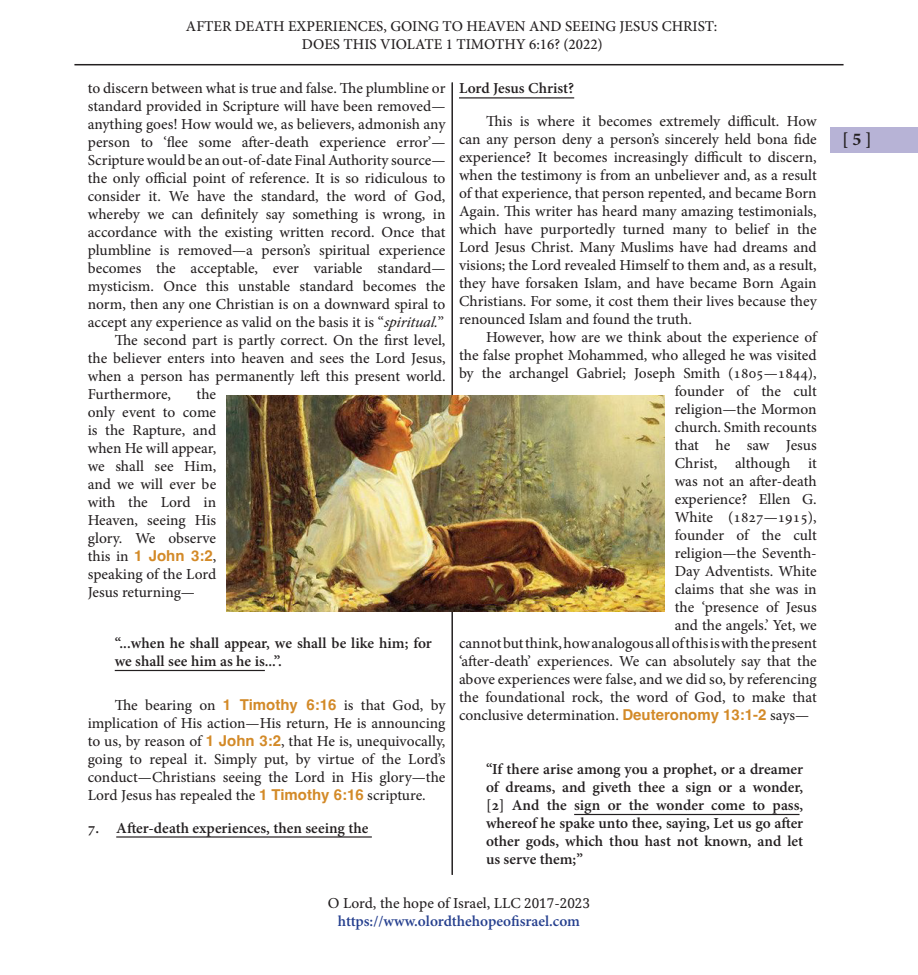
<style>
.page{position:relative;width:918px;height:975px;background:#fff}
.page>*{position:absolute;margin:0;border:0;box-sizing:border-box;transform-origin:0 0}
.t1{font:700 18px "Minion Pro";color:#231f20}
.Body_1{font:15px/18px "Adobe Hebrew";letter-spacing:-.005em;color:#231f20;text-align:justify}
.Single_Quote{font:700 15px/18px "Adobe Hebrew";color:#231f20}
.t2{font:500 15px/18px "Minion Pro";color:#231f20;text-align:center}
.t3{font:700 15px/18px "Adobe Hebrew";color:#253f8e;text-align:center}
.s1{font-style:italic}
.s2{font-family:"Helvetica";font-weight:700;color:#d38a28}
.s3{font-weight:400;color:#231f20}
.s4{font-family:"Droid Serif";font-weight:400;font-size:13.5px;color:#231f20}
</style>
<div class="page">
<div style="left:830px;top:128px;width:88px;height:25px;background:#b7b3d6"></div>
<hr style="left:74px;top:64px;width:770px;height:1px;background:#231f20">
<hr style="left:115px;top:670px;width:150px;height:1px;background:#231f20">
<hr style="left:116px;top:836px;width:256px;height:2px;background:#231f20">
<hr style="left:459px;top:97px;width:115px;height:2px;background:#231f20">
<hr style="left:574px;top:814px;width:226px;height:1px;background:#231f20">
<hr style="left:452px;top:82px;width:1px;height:793px;background:#231f20">
<img style="left:227px;top:396px;width:437px;height:216px">
<p class="t2" style="left:186px;top:17px;width:533px">AFTER DEATH EXPERIENCES, GOING TO HEAVEN AND SEEING JESUS CHRIST:<br>DOES THIS VIOLATE 1 TIMOTHY 6:16? (2022)</p>
<p class="Body_1" style="left:88px;top:80px;width:359px">to discern between what is true and false. The plumbline or standard provided in Scripture will have been removed— anything goes! How would we, as believers, admonish any person to ‘flee some after-death experience error’— Scripture would be an out-of-date Final Authority source— the only official point of reference. It is so ridiculous to consider it. We have the standard, the word of God, whereby we can definitely say something is wrong, in accordance with the existing written record. Once that plumbline is removed—a person’s spiritual experience becomes the acceptable, ever variable standard— mysticism. Once this unstable standard becomes the norm, then any one Christian is on a downward spiral to accept any experience as valid on the basis it is “<span class="s1">spiritual.</span>”</p>
<p class="Body_1" style="left:88px;top:332px;width:359px;text-indent:27px">The second part is partly correct. On the first level, the believer enters into heaven and sees the Lord Jesus, when a person has permanently left this present world.<br>Furthermore,</p>
<p class="Body_1" style="left:88px;top:386px;width:130px;text-indent:109px">the only event to come is the Rapture, and when He will appear, we shall see Him, and we will ever be with the Lord in Heaven, seeing His glory. We observe this in <span class="s2">1 John 3:2</span>, speaking of the Lord Jesus returning—</p>
<p class="Single_Quote" style="left:115px;top:634px;width:319px">“...when he shall appear, we shall be like him; for we shall see him as he is...”.</p>
<p class="Body_1" style="left:88px;top:696px;width:359px;text-indent:27px">The bearing on <span class="s2">1 Timothy 6:16</span> is that God, by implication of His action—His return, He is announcing to us, by reason of <span class="s2">1 John 3:2</span>, that He is, unequivocally, going to repeal it. Simply put, by virtue of the Lord’s conduct—Christians seeing the Lord in His glory—the Lord Jesus has repealed the <span class="s2">1 Timothy 6:16</span> scripture.</p>
<p class="Single_Quote" style="left:88px;top:819px;width:282px">7. After-death experiences, then seeing the</p>
<p class="Single_Quote" style="left:459px;top:80px;width:117px">Lord Jesus Christ?</p>
<p class="Body_1" style="left:459px;top:113px;width:359px;text-indent:27px">This is where it becomes extremely difficult. How can any person deny a person’s sincerely held bona fide experience? It becomes increasingly difficult to discern, when the testimony is from an unbeliever and, as a result of that experience, that person repented, and became Born Again. This writer has heard many amazing testimonials, which have purportedly turned many to belief in the Lord Jesus Christ. Many Muslims have had dreams and visions; the Lord revealed Himself to them and, as a result, they have forsaken Islam, and have became Born Again Christians. For some, it cost them their lives because they renounced Islam and found the truth.</p>
<p class="Body_1" style="left:486px;top:329px;width:332px">However, how are we think about the experience of</p>
<p class="Body_1" style="left:459px;top:347px;width:359px">the false prophet Mohammed, who alleged he was visited</p>
<p class="Body_1" style="left:459px;top:365px;width:359px">by the archangel Gabriel; Joseph Smith (1805—1844),</p>
<p class="Body_1" style="left:675px;top:383px;width:143px">founder of the cult</p>
<p class="Body_1" style="left:675px;top:401px;width:143px">religion—the Mormon</p>
<p class="Body_1" style="left:675px;top:419px;width:143px">church. Smith recounts</p>
<p class="Body_1" style="left:675px;top:437px;width:143px">that he saw Jesus</p>
<p class="Body_1" style="left:675px;top:455px;width:143px">Christ, although it</p>
<p class="Body_1" style="left:675px;top:473px;width:143px">was not an after-death</p>
<p class="Body_1" style="left:675px;top:491px;width:143px">experience? Ellen G.</p>
<p class="Body_1" style="left:675px;top:509px;width:143px">White (1827—1915),</p>
<p class="Body_1" style="left:675px;top:527px;width:143px">founder of the cult</p>
<p class="Body_1" style="left:675px;top:545px;width:143px">religion—the Seventh-</p>
<p class="Body_1" style="left:675px;top:563px;width:143px">Day Adventists. White</p>
<p class="Body_1" style="left:675px;top:581px;width:143px">claims that she was in</p>
<p class="Body_1" style="left:675px;top:599px;width:143px">the ‘presence of Jesus</p>
<p class="Body_1" style="left:675px;top:617px;width:143px">and the angels.’ Yet, we</p>
<p class="Body_1" style="left:459px;top:635px;width:359px">cannot but think, how analogous all of this is with the present</p>
<p class="Body_1" style="left:459px;top:653px;width:359px">‘after-death’ experiences. We can absolutely say that the</p>
<p class="Body_1" style="left:459px;top:671px;width:359px">above experiences were false, and we did so, by referencing</p>
<p class="Body_1" style="left:459px;top:689px;width:359px">the foundational rock, the word of God, to make that</p>
<p class="Body_1" style="left:459px;top:707px;width:352px">conclusive determination. <span class="s2">Deuteronomy 13:1-2</span> says—</p>
<p class="Single_Quote" style="left:486px;top:760px;width:319px;text-align:justify">“If there arise among you a prophet, or a dreamer of dreams, and giveth thee a sign or a wonder, [2] And the sign or the wonder come to pass, whereof he spake unto thee, saying, Let us go after other gods, which thou hast not known, and let us serve them;”</p>
<p class="t3" style="left:328px;top:894px;width:264px"><span class="s3">O Lord, the hope of Israel, LLC</span> <span class="s4">2017</span><span class="s3">-</span><span class="s4">2023 </span>https://www.olordthehopeofisrael.com</p>
<p class="t1" style="left:842px;top:127px;width:31px">[ 5 ]</p>
</div>
